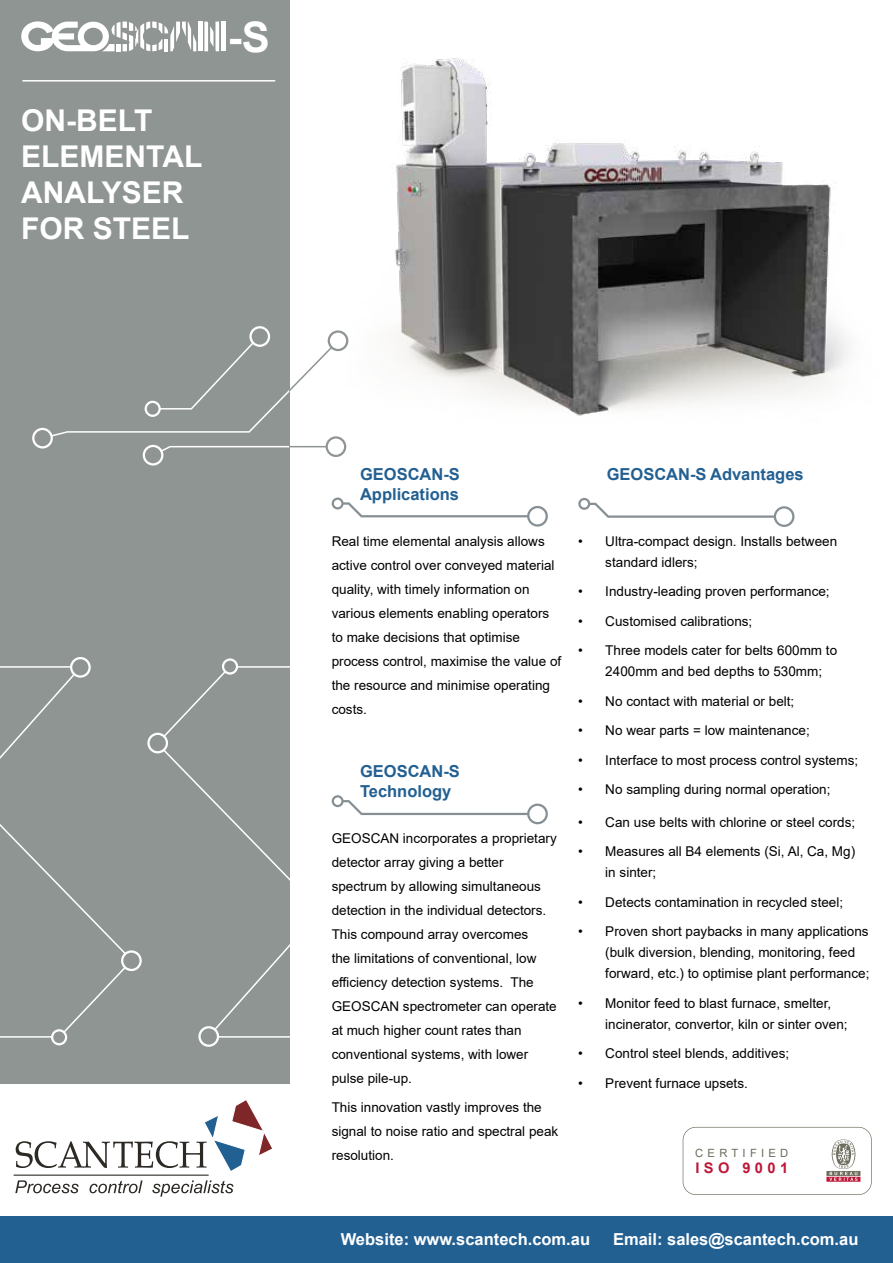
<style>
.page{position:relative;width:893px;height:1263px;background:#fff}
.page>*{position:absolute;margin:0;border:0;box-sizing:border-box;transform-origin:0 0}
.t1{font:700 42px "Arial";color:#fff}
.t2{font:700 30px/36px "Arial";color:#fff}
.t3{font:700 16.5px/19.8px "Arial";color:#236092}
.t4{font:700 16.5px "Arial";color:#fff}
.t5{font:700 14.7px "Arial";letter-spacing:.3em;color:#bd1839}
.t6{font:13.5px/24px "Arial";color:#000}
.t7{font:11.4px "Arial";letter-spacing:.38em;color:#6e6d5e}
</style>
<div class="page">
<div style="left:0;top:0;width:289px;height:1263px;background:#8f9593"></div>
<svg style="left:0;top:657px;width:289px;height:390px"></svg>
<svg style="left:32px;top:326px;width:315px;height:139px"></svg>
<div style="left:0;top:1216px;width:893px;height:47px;background:#236092"></div>
<div style="left:0;top:1084px;width:893px;height:132px;background:#fff"></div>
<img style="left:311px;top:58px;width:537px;height:367px">
<hr style="left:22px;top:80px;width:253px;height:2px;background:#fff">
<hr style="left:198px;top:22px;width:4px;height:29px;background:#fff">
<svg style="left:204px;top:22px;width:15px;height:29px"></svg>
<hr style="left:221px;top:22px;width:4px;height:29px;background:#fff">
<svg style="left:21px;top:21px;width:175px;height:31px"></svg>
<svg style="left:332px;top:497px;width:216px;height:30px"></svg>
<svg style="left:332px;top:795px;width:216px;height:29px"></svg>
<svg style="left:578px;top:498px;width:216px;height:29px"></svg>
<svg style="left:15px;top:1180px;width:64px;height:13px"></svg>
<svg style="left:90px;top:1180px;width:53px;height:13px"></svg>
<svg style="left:152px;top:1180px;width:81px;height:16px"></svg>
<svg style="left:16px;top:1100px;width:256px;height:71px"></svg>
<hr style="left:14px;top:1174px;width:195px;height:2px;background:#2d2a26">
<svg style="left:683px;top:1127px;width:189px;height:68px"></svg>
<h2 class="t2" style="left:21px;top:102px;width:183px">ON-BELT<br>ELEMENTAL<br>ANALYSER<br>FOR STEEL</h2>
<h1 class="t1" style="left:228px;top:7px;width:43px">-S</h1>
<p class="t3" style="left:360px;top:464px;width:101px">GEOSCAN-S<br>Applications</p>
<p class="t3" style="left:607px;top:465px;width:198px">GEOSCAN-S Advantages</p>
<p class="t6" style="left:332px;top:529px;width:231px">Real time elemental analysis allows active control over conveyed material quality, with timely information on various elements enabling operators to make decisions that optimise process control, maximise the value of the resource and minimise operating costs.</p>
<p class="t6" style="left:605px;top:530px;width:233px;line-height:21px;text-indent:-27px">• Ultra-compact design. Installs between standard idlers;</p>
<p class="t6" style="left:578px;top:579px;width:253px">• Industry-leading proven performance;</p>
<p class="t6" style="left:578px;top:609px;width:176px">• Customised calibrations;</p>
<p class="t6" style="left:605px;top:640px;width:233px;line-height:21px;text-indent:-27px">• Three models cater for belts 600mm to<br>2400mm and bed depths to 530mm;</p>
<p class="t6" style="left:578px;top:689px;width:218px">• No contact with material or belt;</p>
<p class="t6" style="left:578px;top:718px;width:233px">• No wear parts = low maintenance;</p>
<p class="t6" style="left:578px;top:748px;width:281px">• Interface to most process control systems;</p>
<p class="t6" style="left:578px;top:777px;width:254px">• No sampling during normal operation;</p>
<p class="t6" style="left:578px;top:810px;width:278px">• Can use belts with chlorine or steel cords;</p>
<p class="t6" style="left:605px;top:841px;width:251px;line-height:21px;text-indent:-27px">• Measures all B4 elements (Si, Al, Ca, Mg) in sinter;</p>
<p class="t6" style="left:578px;top:890px;width:266px">• Detects contamination in recycled steel;</p>
<p class="t6" style="left:605px;top:921px;width:266px;line-height:21px;text-indent:-27px">• Proven short paybacks in many applications (bulk diversion, blending, monitoring, feed forward, etc.) to optimise plant performance;</p>
<p class="t6" style="left:605px;top:992px;width:244px;line-height:21px;text-indent:-27px">• Monitor feed to blast furnace, smelter, incinerator, convertor, kiln or sinter oven;</p>
<p class="t6" style="left:578px;top:1041px;width:212px">• Control steel blends, additives;</p>
<p class="t6" style="left:578px;top:1071px;width:171px">• Prevent furnace upsets.</p>
<p class="t3" style="left:360px;top:762px;width:101px">GEOSCAN-S<br>Technology</p>
<p class="t6" style="left:332px;top:826px;width:227px">GEOSCAN incorporates a proprietary detector array giving a better spectrum by allowing simultaneous detection in the individual detectors.<br>This compound array overcomes<br>the limitations of conventional, low efficiency detection systems. The<br>GEOSCAN spectrometer can operate at much higher count rates than conventional systems, with lower pulse pile-up.</p>
<p class="t6" style="left:332px;top:1095px;width:228px">This innovation vastly improves the signal to noise ratio and spectral peak resolution.</p>
<p class="t7" style="left:695px;top:1145px;width:95px">CERTIFIED</p>
<p class="t5" style="left:695px;top:1157px;width:94px">ISO 9001</p>
<p class="t4" style="left:341px;top:1228px;width:251px">Website: www.scantech.com.au</p>
<p class="t4" style="left:613px;top:1228px;width:247px">Email: sales@scantech.com.au</p>
</div>
